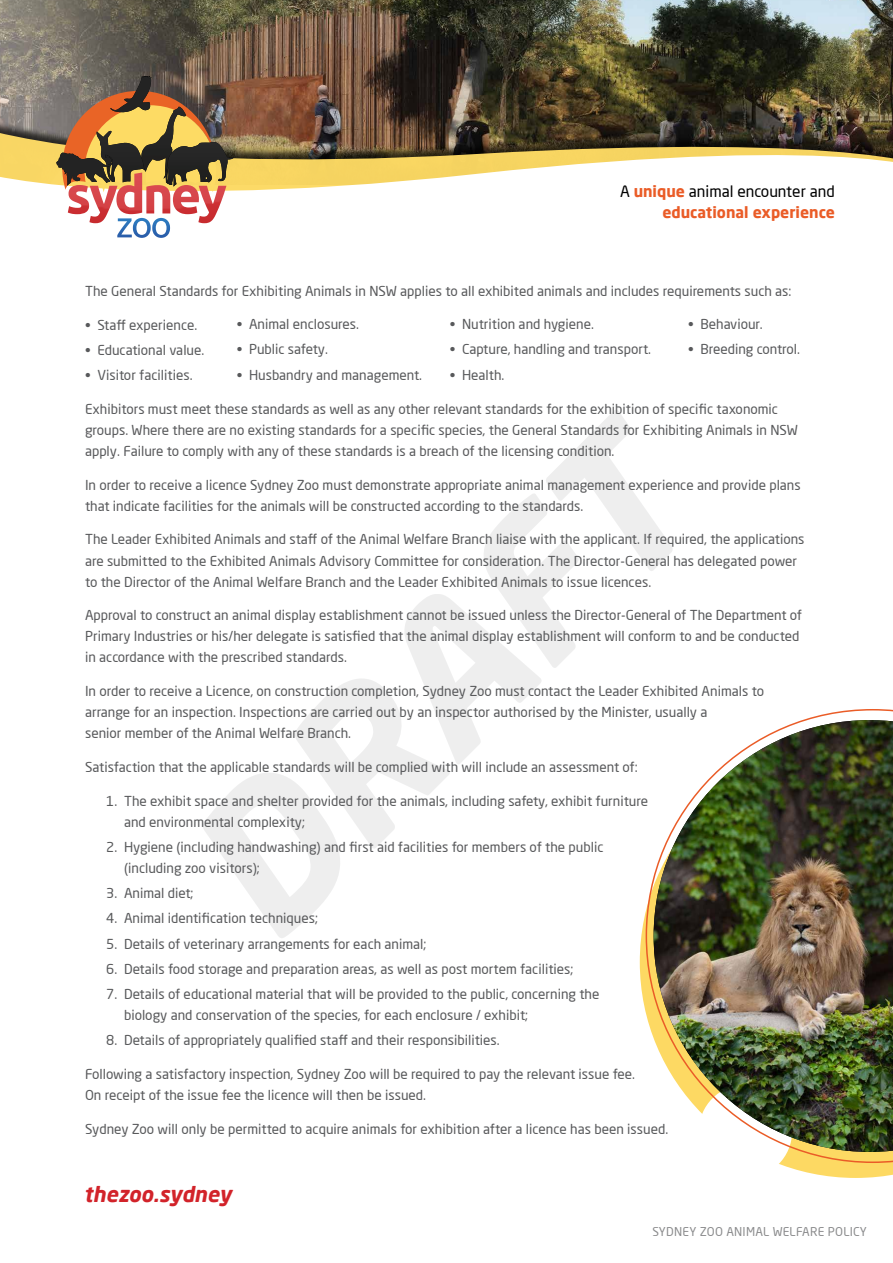
<style>
.page{position:relative;width:893px;height:1263px;background:#fff}
.page>*{position:absolute;margin:0;border:0;box-sizing:border-box;transform-origin:0 0}
.t1{font:italic 700 189.75px "Neo Sans Pro";color:#58595b}
.t2{font:italic 700 21px "Neo Sans Pro";color:#d2232a}
.t3{font:700 15.45px/20.5px "Neo Sans Pro";color:#ea5c27;text-align:right}
.t4{font:13.5px/21px "Neo Sans Pro";color:#58595b}
.t5{font:12px "Neo Sans Pro";letter-spacing:.02em;color:#58595b}
.s1{font-weight:400;color:#000}
</style>
<div class="page">
<img style="left:0;top:0;width:893px;height:108px">
<img style="left:0;top:108px;width:893px;height:12px">
<img style="left:0;top:120px;width:893px;height:11px">
<svg style="left:0;top:131px;width:893px;height:97px"></svg>
<img style="left:117px;top:218px;width:53px;height:20px">
<svg style="left:56px;top:77px;width:178px;height:115px;background:#907249"></svg>
<img style="left:110px;top:77px;width:42px;height:36px">
<img style="left:68px;top:173px;width:150px;height:41px">
<svg style="left:640px;top:911px;width:253px;height:267px"></svg>
<div style="left:699px;top:1084px;width:93px;height:94px;background:#fff;border-radius:50%"></div>
<svg style="left:646px;top:709px;width:247px;height:454px"></svg>
<img style="left:654px;top:720px;width:239px;height:432px">
<p class="t3" style="left:620px;top:181px;width:216px"><span class="s1">A</span> unique <span class="s1">animal encounter and </span>educational experience</p>
<p class="t4" style="left:85px;top:280px;width:708px">The General Standards for Exhibiting Animals in NSW applies to all exhibited animals and includes requirements such as:</p>
<p class="t4" style="left:85px;top:314px;width:114px">• Staff experience.</p>
<p class="t4" style="left:85px;top:339px;width:121px">• Educational value.</p>
<p class="t4" style="left:85px;top:364px;width:109px">• Visitor facilities.</p>
<p class="t4" style="left:85px;top:398px;width:714px">Exhibitors must meet these standards as well as any other relevant standards for the exhibition of specific taxonomic groups. Where there are no existing standards for a specific species, the General Standards for Exhibiting Animals in NSW apply. Failure to comply with any of these standards is a breach of the licensing condition.</p>
<p class="t4" style="left:85px;top:474px;width:717px">In order to receive a licence Sydney Zoo must demonstrate appropriate animal management experience and provide plans that indicate facilities for the animals will be constructed according to the standards.</p>
<p class="t4" style="left:85px;top:529px;width:721px">The Leader Exhibited Animals and staff of the Animal Welfare Branch liaise with the applicant. If required, the applications are submitted to the Exhibited Animals Advisory Committee for consideration. The Director-General has delegated power to the Director of the Animal Welfare Branch and the Leader Exhibited Animals to issue licences.</p>
<p class="t4" style="left:85px;top:605px;width:719px">Approval to construct an animal display establishment cannot be issued unless the Director-General of The Department of<br>Primary Industries or his/her delegate is satisfied that the animal display establishment will conform to and be conducted in accordance with the prescribed standards.</p>
<p class="t4" style="left:85px;top:680px;width:680px">In order to receive a Licence, on construction completion, Sydney Zoo must contact the Leader Exhibited Animals to arrange for an inspection. Inspections are carried out by an inspector authorised by the Minister, usually a<br>senior member of the Animal Welfare Branch.</p>
<p class="t4" style="left:85px;top:756px;width:554px">Satisfaction that the applicable standards will be complied with will include an assessment of:</p>
<p class="t4" style="left:124px;top:790px;width:526px;text-indent:-18px">1. The exhibit space and shelter provided for the animals, including safety, exhibit furniture and environmental complexity;</p>
<p class="t4" style="left:124px;top:836px;width:481px;text-indent:-18px">2. Hygiene (including handwashing) and first aid facilities for members of the public (including zoo visitors);</p>
<p class="t4" style="left:106px;top:882px;width:89px">3. Animal diet;</p>
<p class="t4" style="left:106px;top:908px;width:213px">4. Animal identification techniques;</p>
<p class="t4" style="left:106px;top:933px;width:322px">5. Details of veterinary arrangements for each animal;</p>
<p class="t4" style="left:106px;top:958px;width:469px">6. Details food storage and preparation areas, as well as post mortem facilities;</p>
<p class="t4" style="left:124px;top:983px;width:477px;text-indent:-18px">7. Details of educational material that will be provided to the public, concerning the biology and conservation of the species, for each enclosure / exhibit;</p>
<p class="t4" style="left:106px;top:1030px;width:395px">8. Details of appropriately qualified staff and their responsibilities.</p>
<p class="t4" style="left:85px;top:1063px;width:552px">Following a satisfactory inspection, Sydney Zoo will be required to pay the relevant issue fee.<br>On receipt of the issue fee the licence will then be issued.</p>
<p class="t4" style="left:85px;top:1118px;width:585px">Sydney Zoo will only be permitted to acquire animals for exhibition after a licence has been issued.</p>
<p class="t4" style="left:450px;top:313px;width:146px">• Nutrition and hygiene.</p>
<p class="t4" style="left:450px;top:339px;width:203px">• Capture, handling and transport.</p>
<p class="t4" style="left:450px;top:364px;width:56px">• Health.</p>
<p class="t4" style="left:688px;top:314px;width:76px">• Behaviour.</p>
<p class="t4" style="left:688px;top:339px;width:113px">• Breeding control.</p>
<p class="t4" style="left:237px;top:313px;width:124px">• Animal enclosures.</p>
<p class="t4" style="left:237px;top:339px;width:93px">• Public safety.</p>
<p class="t4" style="left:237px;top:364px;width:187px">• Husbandry and management.</p>
<h1 class="t1" style="left:137px;top:815px;width:608px;rotate:-45deg">DRAFT</h1>
<h2 class="t2" style="left:84px;top:1180px;width:149px">thezoo.sydney</h2>
<p class="t5" style="left:652px;top:1224px;width:216px">SYDNEY ZOO ANIMAL WELFARE POLICY</p>
</div>
